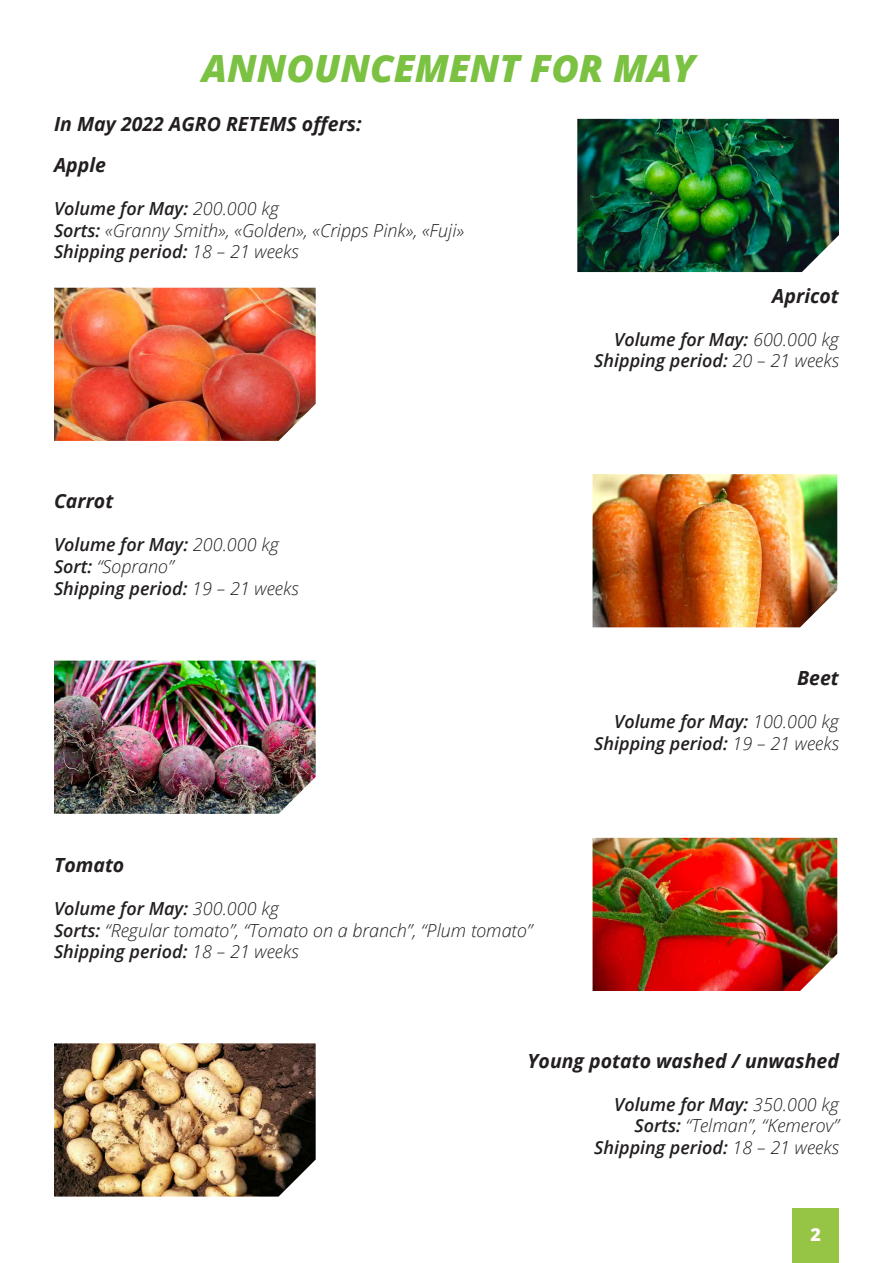
<style>
.page{position:relative;width:893px;height:1263px;background:#fff}
.page>*{position:absolute;margin:0;border:0;box-sizing:border-box;transform-origin:0 0}
.t1{font:italic 800 37.5px "Open Sans";color:#7bc142}
.t2{font:italic 700 19.5px "Open Sans";color:#231f20}
.t3{font:italic 600 18px "Open Sans";color:#231f20}
.t4{font:italic 300 18px "Open Sans";color:#231f20}
.t5{font:800 18px "Open Sans";color:#fefaf8}
.s1{font-weight:300}
.s2{font-weight:600}
</style>
<div class="page">
<div style="left:792px;top:1208px;width:47px;height:54px;background:#96c546"></div>
<img style="left:577px;top:119px;width:262px;height:153px">
<img style="left:54px;top:288px;width:262px;height:153px">
<img style="left:54px;top:661px;width:262px;height:153px">
<img style="left:54px;top:1043px;width:262px;height:153px">
<img style="left:593px;top:474px;width:244px;height:153px">
<img style="left:593px;top:838px;width:244px;height:153px">
<p class="t1" style="left:202px;top:40px;width:495px">ANNOUNCEMENT FOR MAY</p>
<p class="t2" style="left:54px;top:110px;width:309px">In May 2022 AGRO RETEMS offers:</p>
<p class="t2" style="left:54px;top:151px;width:54px">Apple</p>
<p class="t3" style="left:54px;top:196px;width:226px">Volume for May: <span class="s1">200.000 kg</span></p>
<p class="t4" style="left:54px;top:218px;width:412px"><span class="s2">Sorts:</span> «Granny Smith», «Golden», «Cripps Pink», «Fuji»</p>
<p class="t3" style="left:54px;top:240px;width:246px">Shipping period: <span class="s1">18 – 21 weeks</span></p>
<p class="t2" style="left:54px;top:487px;width:61px">Carrot</p>
<p class="t3" style="left:54px;top:532px;width:226px">Volume for May: <span class="s1">200.000 kg</span></p>
<p class="t4" style="left:54px;top:554px;width:121px"><span class="s2">Sort:</span> “Soprano”</p>
<p class="t3" style="left:54px;top:576px;width:246px">Shipping period: <span class="s1">19 – 21 weeks</span></p>
<p class="t2" style="left:54px;top:851px;width:72px">Tomato</p>
<p class="t3" style="left:54px;top:896px;width:226px">Volume for May: <span class="s1">300.000 kg</span></p>
<p class="t4" style="left:54px;top:918px;width:480px"><span class="s2">Sorts:</span> “Regular tomato”, “Tomato on a branch”, “Plum tomato”</p>
<p class="t3" style="left:54px;top:939px;width:246px">Shipping period: <span class="s1">18 – 21 weeks</span></p>
<p class="t2" style="left:772px;top:282px;width:68px">Apricot</p>
<p class="t3" style="left:614px;top:327px;width:226px">Volume for May: <span class="s1">600.000 kg</span></p>
<p class="t3" style="left:594px;top:349px;width:246px">Shipping period: <span class="s1">20 – 21 weeks</span></p>
<p class="t2" style="left:797px;top:664px;width:43px">Beet</p>
<p class="t3" style="left:614px;top:709px;width:226px">Volume for May: <span class="s1">100.000 kg</span></p>
<p class="t3" style="left:594px;top:731px;width:246px">Shipping period: <span class="s1">19 – 21 weeks</span></p>
<p class="t2" style="left:528px;top:1047px;width:313px">Young potato washed / unwashed</p>
<p class="t3" style="left:614px;top:1092px;width:226px">Volume for May: <span class="s1">350.000 kg</span></p>
<p class="t4" style="left:635px;top:1113px;width:206px"><span class="s2">Sorts:</span> “Telman”, “Kemerov”</p>
<p class="t3" style="left:594px;top:1135px;width:246px">Shipping period: <span class="s1">18 – 21 weeks</span></p>
<p class="t5" style="left:810px;top:1221px;width:12px">2</p>
</div>
